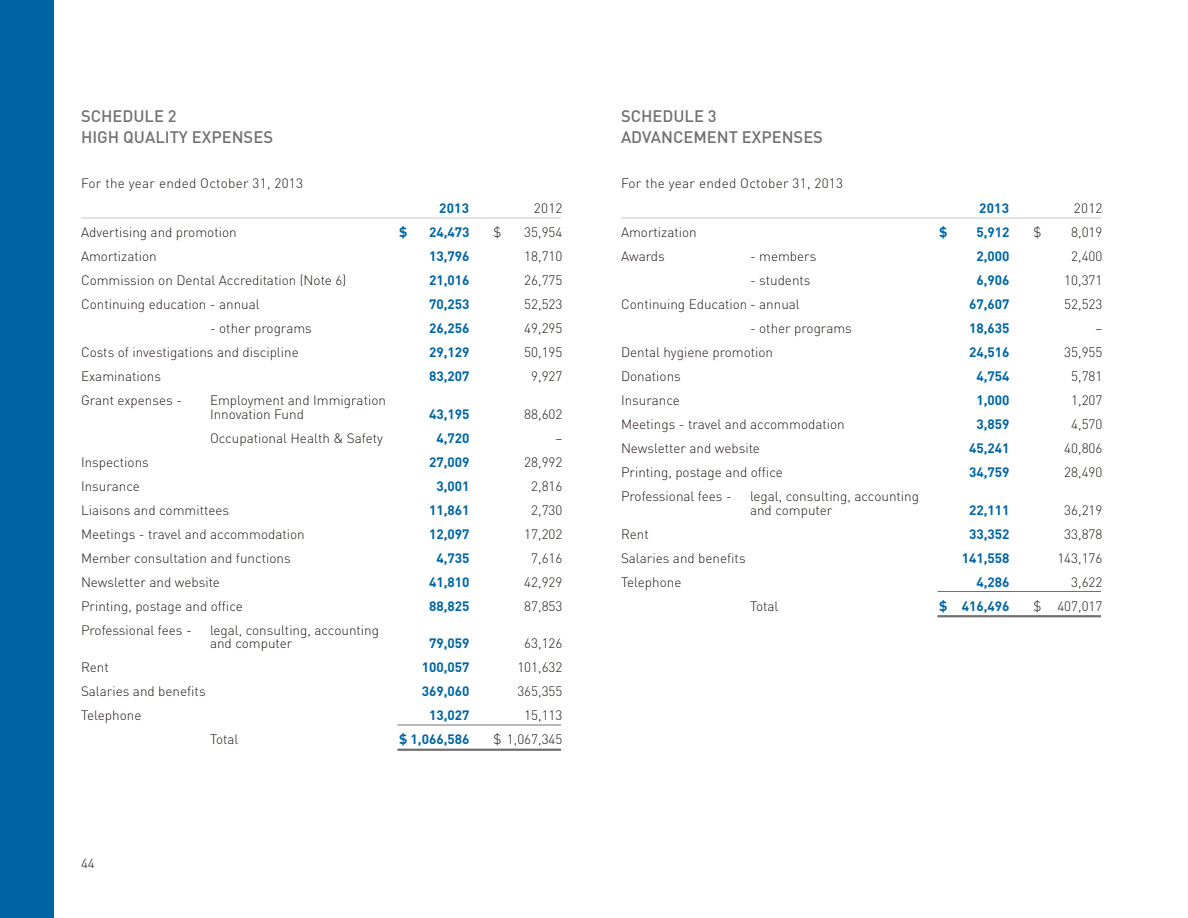
<style>
.page{position:relative;width:1188px;height:918px;background:#fff}
.page>*{position:absolute;margin:0;border:0;box-sizing:border-box;transform-origin:0 0}
.t1{font:500 16.5px/21px "DIN";color:#727074}
.t2{font:300 13.5px/13.5px "DIN";color:#231916}
.t3{font:700 13.5px "DIN";color:#0065a4}
.t4{font:300 13.5px "DIN";letter-spacing:.02em;color:#231916}
</style>
<div class="page">
<div style="left:0;top:0;width:54px;height:918px;background:#0065a4"></div>
<hr style="left:81px;top:218px;width:480px;height:1px;background:#c7c8c8">
<hr style="left:397px;top:725px;width:164px;height:1px;background:#727074">
<hr style="left:397px;top:749px;width:164px;height:2px;background:#727074">
<hr style="left:621px;top:218px;width:480px;height:1px;background:#c7c8c8">
<hr style="left:937px;top:591px;width:164px;height:1px;background:#727074">
<hr style="left:937px;top:615px;width:164px;height:2px;background:#727074">
<p class="t1" style="left:81px;top:105px;width:194px">SCHEDULE 2<br>HIGH QUALITY EXPENSES</p>
<p class="t4" style="left:81px;top:174px;width:224px">For the year ended October 31, 2013</p>
<p class="t3" style="left:439px;top:199px;width:32px">2013</p>
<p class="t2" style="left:534px;top:201px;width:30px">2012</p>
<p class="t2" style="left:81px;top:225px;width:157px">Advertising and promotion</p>
<p class="t3" style="left:399px;top:223px;width:10px">$</p>
<p class="t3" style="left:429px;top:223px;width:42px">24,473</p>
<p class="t2" style="left:494px;top:225px;width:9px">$</p>
<p class="t2" style="left:524px;top:225px;width:40px">35,954</p>
<p class="t2" style="left:81px;top:249px;width:77px">Amortization</p>
<p class="t3" style="left:429px;top:247px;width:42px">13,796</p>
<p class="t2" style="left:524px;top:249px;width:40px">18,710</p>
<p class="t2" style="left:81px;top:273px;width:267px">Commission on Dental Accreditation (Note 6)</p>
<p class="t3" style="left:429px;top:271px;width:42px">21,016</p>
<p class="t2" style="left:524px;top:273px;width:40px">26,775</p>
<p class="t2" style="left:81px;top:297px;width:180px">Continuing education - annual</p>
<p class="t3" style="left:429px;top:295px;width:42px">70,253</p>
<p class="t2" style="left:524px;top:297px;width:40px">52,523</p>
<p class="t2" style="left:210px;top:321px;width:103px">- other programs</p>
<p class="t3" style="left:429px;top:319px;width:42px">26,256</p>
<p class="t2" style="left:524px;top:321px;width:40px">49,295</p>
<p class="t2" style="left:81px;top:345px;width:219px">Costs of investigations and discipline</p>
<p class="t3" style="left:429px;top:343px;width:42px">29,129</p>
<p class="t2" style="left:524px;top:345px;width:40px">50,195</p>
<p class="t2" style="left:81px;top:369px;width:82px">Examinations</p>
<p class="t3" style="left:429px;top:367px;width:42px">83,207</p>
<p class="t2" style="left:531px;top:369px;width:33px">9,927</p>
<p class="t2" style="left:81px;top:393px;width:103px">Grant expenses -</p>
<p class="t2" style="left:210px;top:393px;width:178px">Employment and Immigration<br>Innovation Fund</p>
<p class="t3" style="left:429px;top:405px;width:42px">43,195</p>
<p class="t2" style="left:524px;top:407px;width:40px">88,602</p>
<p class="t2" style="left:210px;top:431px;width:174px">Occupational Health &amp; Safety</p>
<p class="t3" style="left:436px;top:429px;width:35px">4,720</p>
<p class="t2" style="left:556px;top:431px;width:8px">–</p>
<p class="t2" style="left:81px;top:455px;width:69px">Inspections</p>
<p class="t3" style="left:429px;top:453px;width:42px">27,009</p>
<p class="t2" style="left:524px;top:455px;width:40px">28,992</p>
<p class="t2" style="left:81px;top:479px;width:60px">Insurance</p>
<p class="t3" style="left:436px;top:477px;width:35px">3,001</p>
<p class="t2" style="left:531px;top:479px;width:33px">2,816</p>
<p class="t2" style="left:81px;top:503px;width:150px">Liaisons and committees</p>
<p class="t3" style="left:429px;top:501px;width:42px">11,861</p>
<p class="t2" style="left:531px;top:503px;width:33px">2,730</p>
<p class="t2" style="left:81px;top:527px;width:225px">Meetings - travel and accommodation</p>
<p class="t3" style="left:429px;top:525px;width:42px">12,097</p>
<p class="t2" style="left:524px;top:527px;width:40px">17,202</p>
<p class="t2" style="left:81px;top:551px;width:211px">Member consultation and functions</p>
<p class="t3" style="left:436px;top:549px;width:35px">4,735</p>
<p class="t2" style="left:531px;top:551px;width:33px">7,616</p>
<p class="t2" style="left:81px;top:575px;width:141px">Newsletter and website</p>
<p class="t3" style="left:429px;top:573px;width:42px">41,810</p>
<p class="t2" style="left:524px;top:575px;width:40px">42,929</p>
<p class="t2" style="left:81px;top:599px;width:163px">Printing, postage and office</p>
<p class="t3" style="left:429px;top:597px;width:42px">88,825</p>
<p class="t2" style="left:524px;top:599px;width:40px">87,853</p>
<p class="t2" style="left:81px;top:623px;width:112px">Professional fees -</p>
<p class="t2" style="left:210px;top:623px;width:171px">legal, consulting, accounting and computer</p>
<p class="t3" style="left:429px;top:634px;width:42px">79,059</p>
<p class="t2" style="left:524px;top:636px;width:40px">63,126</p>
<p class="t2" style="left:81px;top:660px;width:29px">Rent</p>
<p class="t3" style="left:422px;top:658px;width:49px">100,057</p>
<p class="t2" style="left:517px;top:660px;width:47px">101,632</p>
<p class="t2" style="left:81px;top:684px;width:126px">Salaries and benefits</p>
<p class="t3" style="left:422px;top:682px;width:49px">369,060</p>
<p class="t2" style="left:517px;top:684px;width:47px">365,355</p>
<p class="t2" style="left:81px;top:708px;width:62px">Telephone</p>
<p class="t3" style="left:429px;top:706px;width:42px">13,027</p>
<p class="t2" style="left:524px;top:708px;width:40px">15,113</p>
<p class="t2" style="left:210px;top:732px;width:30px">Total</p>
<p class="t3" style="left:399px;top:730px;width:72px">$ 1,066,586</p>
<p class="t2" style="left:494px;top:732px;width:70px">$ 1,067,345</p>
<p class="t2" style="left:81px;top:856px;width:15px">44</p>
<p class="t1" style="left:621px;top:105px;width:204px">SCHEDULE 3<br>ADVANCEMENT EXPENSES</p>
<p class="t4" style="left:621px;top:174px;width:224px">For the year ended October 31, 2013</p>
<p class="t3" style="left:979px;top:199px;width:32px">2013</p>
<p class="t2" style="left:1074px;top:201px;width:30px">2012</p>
<p class="t2" style="left:621px;top:225px;width:77px">Amortization</p>
<p class="t3" style="left:939px;top:223px;width:10px">$</p>
<p class="t3" style="left:976px;top:223px;width:35px">5,912</p>
<p class="t2" style="left:1034px;top:225px;width:9px">$</p>
<p class="t2" style="left:1071px;top:225px;width:33px">8,019</p>
<p class="t2" style="left:621px;top:249px;width:45px">Awards</p>
<p class="t2" style="left:750px;top:249px;width:68px">- members</p>
<p class="t3" style="left:976px;top:247px;width:35px">2,000</p>
<p class="t2" style="left:1071px;top:249px;width:33px">2,400</p>
<p class="t2" style="left:750px;top:273px;width:62px">- students</p>
<p class="t3" style="left:976px;top:271px;width:35px">6,906</p>
<p class="t2" style="left:1064px;top:273px;width:40px">10,371</p>
<p class="t2" style="left:621px;top:297px;width:180px">Continuing Education - annual</p>
<p class="t3" style="left:969px;top:295px;width:42px">67,607</p>
<p class="t2" style="left:1064px;top:297px;width:40px">52,523</p>
<p class="t2" style="left:750px;top:321px;width:103px">- other programs</p>
<p class="t3" style="left:969px;top:319px;width:42px">18,635</p>
<p class="t2" style="left:1096px;top:321px;width:8px">–</p>
<p class="t2" style="left:621px;top:345px;width:154px">Dental hygiene promotion</p>
<p class="t3" style="left:969px;top:343px;width:42px">24,516</p>
<p class="t2" style="left:1064px;top:345px;width:40px">35,955</p>
<p class="t2" style="left:621px;top:369px;width:61px">Donations</p>
<p class="t3" style="left:976px;top:367px;width:35px">4,754</p>
<p class="t2" style="left:1071px;top:369px;width:33px">5,781</p>
<p class="t2" style="left:621px;top:393px;width:60px">Insurance</p>
<p class="t3" style="left:976px;top:391px;width:35px">1,000</p>
<p class="t2" style="left:1071px;top:393px;width:33px">1,207</p>
<p class="t2" style="left:621px;top:417px;width:225px">Meetings - travel and accommodation</p>
<p class="t3" style="left:976px;top:415px;width:35px">3,859</p>
<p class="t2" style="left:1071px;top:417px;width:33px">4,570</p>
<p class="t2" style="left:621px;top:441px;width:141px">Newsletter and website</p>
<p class="t3" style="left:969px;top:439px;width:42px">45,241</p>
<p class="t2" style="left:1064px;top:441px;width:40px">40,806</p>
<p class="t2" style="left:621px;top:465px;width:163px">Printing, postage and office</p>
<p class="t3" style="left:969px;top:463px;width:42px">34,759</p>
<p class="t2" style="left:1064px;top:465px;width:40px">28,490</p>
<p class="t2" style="left:621px;top:489px;width:112px">Professional fees -</p>
<p class="t2" style="left:750px;top:489px;width:171px">legal, consulting, accounting and computer</p>
<p class="t3" style="left:969px;top:501px;width:42px">22,111</p>
<p class="t2" style="left:1064px;top:503px;width:40px">36,219</p>
<p class="t2" style="left:621px;top:527px;width:29px">Rent</p>
<p class="t3" style="left:969px;top:525px;width:42px">33,352</p>
<p class="t2" style="left:1064px;top:527px;width:40px">33,878</p>
<p class="t2" style="left:621px;top:551px;width:126px">Salaries and benefits</p>
<p class="t3" style="left:962px;top:549px;width:49px">141,558</p>
<p class="t2" style="left:1057px;top:551px;width:47px">143,176</p>
<p class="t2" style="left:621px;top:575px;width:62px">Telephone</p>
<p class="t3" style="left:976px;top:573px;width:35px">4,286</p>
<p class="t2" style="left:1071px;top:575px;width:33px">3,622</p>
<p class="t2" style="left:750px;top:599px;width:30px">Total</p>
<p class="t3" style="left:939px;top:597px;width:72px">$ 416,496</p>
<p class="t2" style="left:1034px;top:599px;width:70px">$ 407,017</p>
</div>
